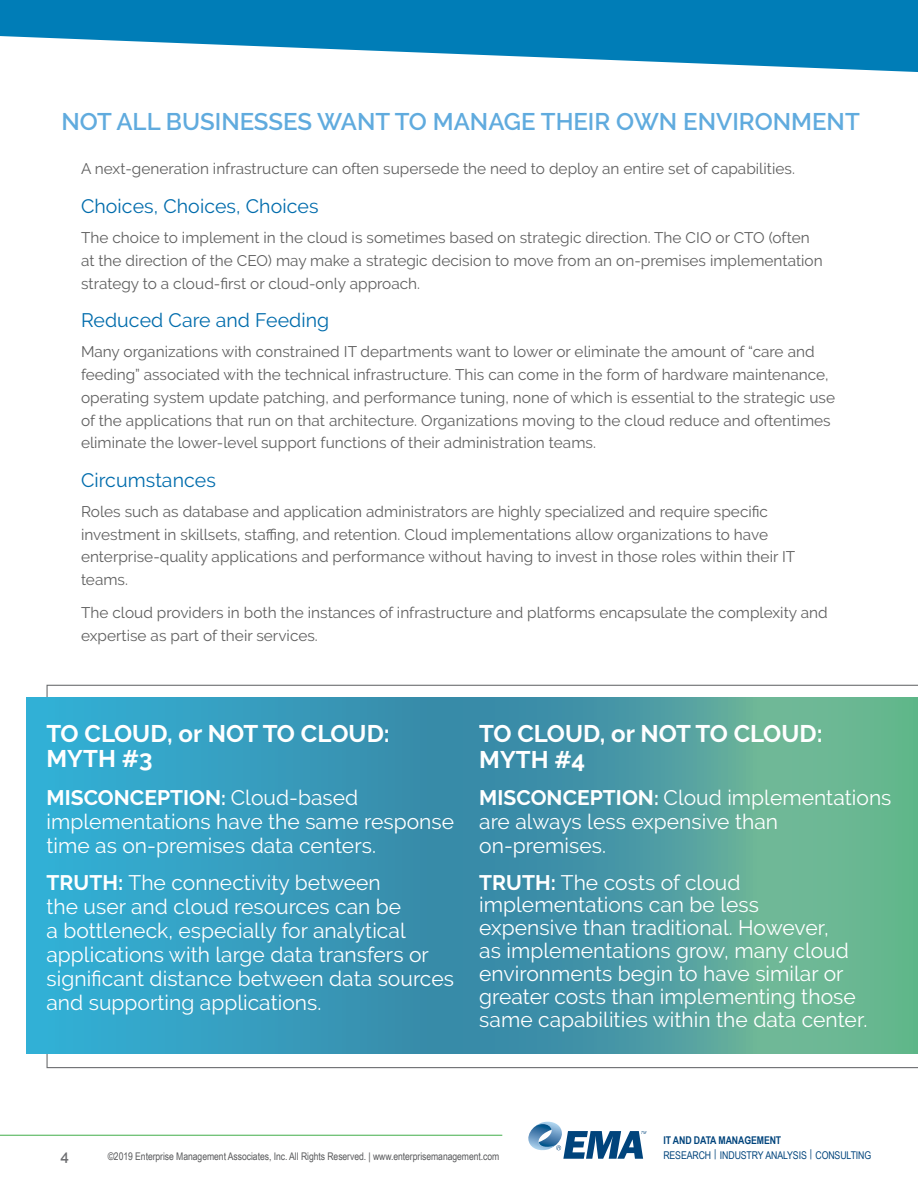
<style>
.page{position:relative;width:918px;height:1188px;background:#fff}
.page>*{position:absolute;margin:0;border:0;box-sizing:border-box;transform-origin:0 0}
.t1{font:700 24px/25.5px "Raleway";color:#fff}
.t2{font:600 24px "Raleway";color:#60abde}
.t3{font:21px/24px "Raleway";color:#fff}
.t4{font:19.5px "Raleway";letter-spacing:.005em;color:#006cac}
.t5{font:15.3px/23px "Raleway";color:#5f5f5f}
.t6{font:600 15px "Raleway";color:#6d6e71}
.t7{font:10.65px/14.5px "Arial Narrow";letter-spacing:-.01em;color:#00447c}
.t8{font:10.5px "Arial Narrow";letter-spacing:-.005em;color:#58595b}
.s1{font-weight:700}
.s2{font-weight:700;font-size:19.5px}
</style>
<div class="page">
<svg style="left:0;top:0;width:918px;height:72px;fill:#007db7"></svg>
<svg style="left:528px;top:1122px;width:118px;height:37px"></svg>
<hr style="left:0;top:1135px;width:502px;height:1px;background:#41ad49">
<svg style="left:46px;top:685px;width:872px;height:383px"></svg>
<svg style="left:26px;top:698px;width:892px;height:356px;background:#45a0ae"></svg>
<h1 class="t2" style="left:62px;top:108px;width:800px">NOT ALL BUSINESSES WANT TO MANAGE THEIR OWN ENVIRONMENT</h1>
<p class="t5" style="left:81px;top:158px;width:715px">A next-generation infrastructure can often supersede the need to deploy an entire set of capabilities.</p>
<p class="t4" style="left:81px;top:195px;width:239px">Choices, Choices, Choices</p>
<p class="t5" style="left:81px;top:226px;width:743px">The choice to implement in the cloud is sometimes based on strategic direction. The CIO or CTO (often at the direction of the CEO) may make a strategic decision to move from an on-premises implementation strategy to a cloud-first or cloud-only approach.</p>
<p class="t4" style="left:81px;top:309px;width:250px">Reduced Care and Feeding</p>
<p class="t5" style="left:81px;top:340px;width:756px">Many organizations with constrained IT departments want to lower or eliminate the amount of “care and feeding” associated with the technical infrastructure. This can come in the form of hardware maintenance, operating system update patching, and performance tuning, none of which is essential to the strategic use of the applications that run on that architecture. Organizations moving to the cloud reduce and oftentimes eliminate the lower-level support functions of their administration teams.</p>
<p class="t4" style="left:81px;top:469px;width:136px">Circumstances</p>
<p class="t5" style="left:81px;top:500px;width:716px">Roles such as database and application administrators are highly specialized and require specific investment in skillsets, staffing, and retention. Cloud implementations allow organizations to have enterprise-quality applications and performance without having to invest in those roles within their IT teams.</p>
<p class="t5" style="left:81px;top:601px;width:748px">The cloud providers in both the instances of infrastructure and platforms encapsulate the complexity and expertise as part of their services.</p>
<h1 class="t1" style="left:46px;top:721px;width:345px">TO CLOUD, or NOT TO CLOUD:<br>MYTH #3</h1>
<h2 class="t3" style="left:46px;top:785px;width:409px"><span class="s1">MISCONCEPTION</span><span class="s2">:</span> Cloud-based implementations have the same response time as on-premises data centers.</h2>
<h2 class="t3" style="left:46px;top:871px;width:409px"><span class="s1">TRUTH:</span> The connectivity between<br>the user and cloud resources can be<br>a bottleneck, especially for analytical applications with large data transfers or significant distance between data sources and supporting applications.</h2>
<h1 class="t1" style="left:479px;top:721px;width:345px">TO CLOUD, or NOT TO CLOUD:<br>MYTH #4</h1>
<h2 class="t3" style="left:479px;top:786px;width:414px"><span class="s1">MISCONCEPTION</span><span class="s2">:</span> Cloud implementations are always less expensive than on-premises.</h2>
<p class="t3" style="left:479px;top:871px;width:390px;line-height:22.8px"><span class="s1">TRUTH:</span> The costs of cloud implementations can be less<br>expensive than traditional. However,<br>as implementations grow, many cloud environments begin to have similar or greater costs than implementing those same capabilities within the data center.</p>
<p class="t6" style="left:61px;top:1147px;width:10px">4</p>
<p class="t8" style="left:108px;top:1149px;width:393px">©2019 Enterprise Management Associates, Inc. All Rights Reserved. | www.enterprisemanagement.com</p>
<p class="t7" style="left:663px;top:1133px;width:209px"><span class="s1">IT AND DATA MANAGEMENT<br></span>RESEARCH <sup>|</sup> INDUSTRY ANALYSIS <sup>|</sup> CONSULTING</p>
</div>
